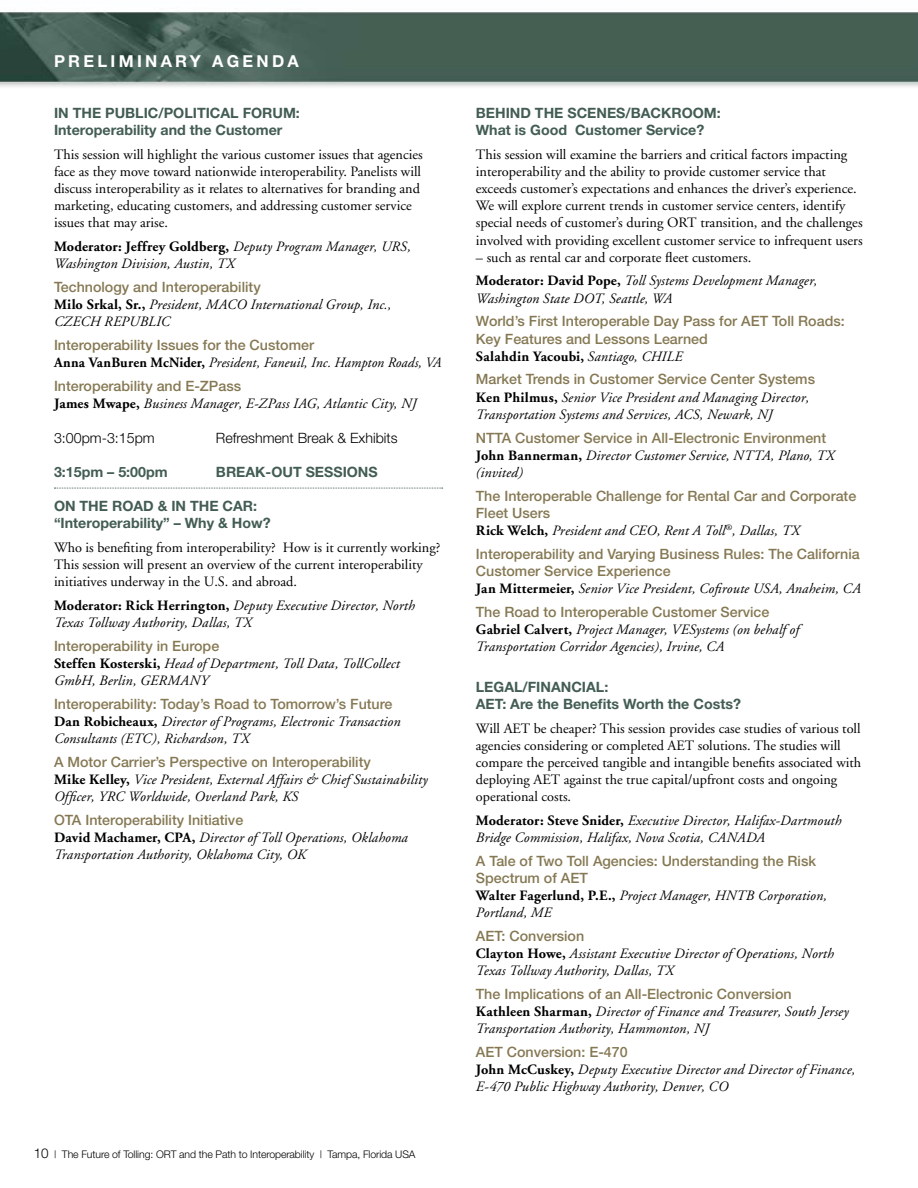
<style>
.page{position:relative;width:918px;height:1188px;background:#fff}
.page>*{position:absolute;margin:0;border:0;box-sizing:border-box;transform-origin:0 0}
.t1{font:700 16.5px "Helvetica Neue";color:#fff}
.t2{font:italic 14.25px/17.1px "Adobe Garamond";letter-spacing:.01em;color:#000}
.t3{font:14.25px/17.1px "Adobe Garamond";color:#000}
.t4{font:500 14.25px/17.1px "Helvetica Neue";color:#857853}
.t5{font:700 14.25px/17.1px "Helvetica Neue";color:#435d54;text-align:center}
.t6{font:300 14.25px "Helvetica Neue";color:#000}
.t7{font:700 14.25px "Adobe Garamond";letter-spacing:.015em;color:#000}
.t8{font:300 10.5px "Helvetica Neue";letter-spacing:-.01em;color:#000}
.s1{font-weight:700;font-style:normal}
.s2{font-size:13.5px}
.s3{font-weight:700}
.s4{font-style:italic}
.s5{font-weight:400;font-style:italic}
</style>
<div class="page">
<img style="left:0;top:12px;width:918px;height:75px">
<svg style="left:54px;top:488px;width:389px;height:1px"></svg>
<p class="t1" style="left:54px;top:51px;width:29px">PRELIMINARY</p>
<p class="t1" style="left:212px;top:51px;width:16px">AGENDA</p>
<p class="t5" style="left:54px;top:104px;width:29px">IN THE</p>
<p class="t5" style="left:105px;top:104px;width:19px">PUBLIC</p>
<p class="t5" style="left:159px;top:104px;width:24px">/POLITICAL</p>
<p class="t5" style="left:243px;top:104px;width:21px">FORUM</p>
<p class="t5" style="left:296px;top:104px;width:5px">:</p>
<p class="t5" style="left:54px;top:121px;width:230px">Interoperability and the Customer</p>
<p class="t3" style="left:54px;top:146px;width:370px">This session will highlight the various customer issues that agencies face as they move toward nationwide interoperability. Panelists will discuss interoperability as it relates to alternatives for branding and marketing, educating customers, and addressing customer service issues that may arise.</p>
<p class="t2" style="left:54px;top:239px;width:358px"><span class="s1">Moderator: Jeffrey Goldberg,</span> Deputy Program Manager, URS,<br>Washington Division, Austin, TX</p>
<p class="t4" style="left:54px;top:279px;width:208px">Technology and Interoperability</p>
<p class="t2" style="left:54px;top:297px;width:339px"><span class="s1">Milo Srkal, Sr.,</span> President, MACO International Group, Inc.,<br>CZECH REPUBLIC</p>
<p class="t4" style="left:54px;top:337px;width:262px">Interoperability Issues for the Customer</p>
<p class="t2" style="left:54px;top:355px;width:389px"><span class="s1">Anna VanBuren McNider,</span> President, Faneuil, Inc. Hampton Roads, VA</p>
<p class="t4" style="left:54px;top:377px;width:189px">Interoperability and E-ZPass</p>
<p class="t2" style="left:54px;top:396px;width:364px"><span class="s1">James Mwape,</span> Business Manager, E-ZPass IAG, Atlantic City, NJ</p>
<p class="t6" style="left:54px;top:429px;width:102px">3:00pm-3:15pm</p>
<p class="t6" style="left:216px;top:429px;width:183px">Refreshment Break &amp; Exhibits</p>
<p class="t5" style="left:54px;top:463px;width:133px">3:15pm – 5:00pm BREA</p>
<p class="t5" style="left:255px;top:463px;width:27px">K-OUT</p>
<p class="t5" style="left:306px;top:463px;width:10px">SESSIONS</p>
<p class="t5" style="left:54px;top:497px;width:36px">ON THE</p>
<p class="t5" style="left:112px;top:497px;width:12px">ROAD</p>
<p class="t5" style="left:158px;top:497px;width:43px">&amp; IN THE</p>
<p class="t5" style="left:223px;top:497px;width:11px">CAR</p>
<p class="t5" style="left:54px;top:497px;width:218px;text-align:left;text-indent:199px">: “Interoperability” – Why &amp; How?</p>
<p class="t3" style="left:54px;top:539px;width:388px">Who is benefiting from interoperability? How is it currently working?<br>This session will present an overview of the current interoperability initiatives underway in the U.S. and abroad.</p>
<p class="t2" style="left:54px;top:597px;width:362px"><span class="s1">Moderator: Rick Herrington,</span> Deputy Executive Director, North<br>Texas Tollway Authority, Dallas, TX</p>
<p class="t4" style="left:54px;top:637px;width:167px">Interoperability in Europe</p>
<p class="t2" style="left:54px;top:655px;width:347px"><span class="s1">Steffen Kosterski,</span> Head of Department, Toll Data, TollCollect<br>GmbH, Berlin, GERMANY</p>
<p class="t4" style="left:54px;top:695px;width:340px">Interoperability: Today’s Road to Tomorrow’s Future</p>
<p class="t2" style="left:54px;top:713px;width:348px"><span class="s1">Dan Robicheaux,</span> Director of Programs, Electronic Transaction<br>Consultants (ETC), Richardson, TX</p>
<p class="t4" style="left:54px;top:753px;width:318px">A Motor Carrier’s Perspective on Interoperability</p>
<p class="t2" style="left:54px;top:772px;width:375px"><span class="s1">Mike Kelley,</span> Vice President, External Affairs &amp; Chief Sustainability<br>Officer, YRC Worldwide, Overland Park, KS</p>
<p class="t4" style="left:54px;top:811px;width:191px">OTA Interoperability Initiative</p>
<p class="t2" style="left:54px;top:830px;width:355px"><span class="s1">David Machamer, CPA,</span> Director of Toll Operations, Oklahoma<br>Transportation Authority, Oklahoma City, OK</p>
<p class="t8" style="left:34px;top:1148px;width:383px"><span class="s2">10</span> | The Future of Tolling: ORT and the Path to Interoperability | Tampa, Florida USA</p>
<p class="t5" style="left:476px;top:104px;width:10px">BEHIND</p>
<p class="t5" style="left:535px;top:104px;width:11px">THE</p>
<p class="t5" style="left:567px;top:104px;width:11px">SCENES</p>
<p class="t5" style="left:626px;top:104px;width:16px">/BAC</p>
<p class="t5" style="left:661px;top:104px;width:23px">KROOM</p>
<p class="t5" style="left:717px;top:104px;width:5px">:</p>
<p class="t5" style="left:476px;top:121px;width:230px">What is Good Customer Service?</p>
<p class="t3" style="left:476px;top:146px;width:388px">This session will examine the barriers and critical factors impacting interoperability and the ability to provide customer service that exceeds customer’s expectations and enhances the driver’s experience.<br>We will explore current trends in customer service centers, identify special needs of customer’s during ORT transition, and the challenges involved with providing excellent customer service to infrequent users</p>
<p class="t3" style="left:476px;top:246px;width:343px;line-height:23.9px">– such as rental car and corporate fleet customers.<br><span class="s3">Moderator: David Pope,</span> <span class="s4">Toll Systems Development Manager,</span></p>
<p class="t2" style="left:476px;top:290px;width:198px">Washington State DOT, Seattle, WA</p>
<p class="t4" style="left:476px;top:313px;width:370px">World’s First Interoperable Day Pass for AET Toll Roads:<br>Key Features and Lessons Learned</p>
<p class="t7" style="left:476px;top:348px;width:208px">Salahdin Yacoubi, <span class="s5">Santiago, CHILE</span></p>
<p class="t4" style="left:476px;top:371px;width:341px">Market Trends in Customer Service Center Systems</p>
<p class="t2" style="left:476px;top:389px;width:335px"><span class="s1">Ken Philmus,</span> Senior Vice President and Managing Director,<br>Transportation Systems and Services, ACS, Newark, NJ</p>
<p class="t4" style="left:476px;top:429px;width:352px">NTTA Customer Service in All-Electronic Environment</p>
<p class="t2" style="left:476px;top:447px;width:360px"><span class="s1">John Bannerman,</span> Director Customer Service, NTTA, Plano, TX (invited)</p>
<p class="t4" style="left:476px;top:487px;width:382px">The Interoperable Challenge for Rental Car and Corporate<br>Fleet Users</p>
<p class="t2" style="left:476px;top:522px;width:325px"><span class="s1">Rick Welch,</span> President and CEO, Rent A Toll<sup>®</sup>, Dallas, TX</p>
<p class="t4" style="left:476px;top:545px;width:385px">Interoperability and Varying Business Rules: The California<br>Customer Service Experience</p>
<p class="t2" style="left:476px;top:580px;width:387px"><span class="s1">Jan Mittermeier,</span> Senior Vice President, Cofiroute USA, Anaheim, CA</p>
<p class="t4" style="left:476px;top:603px;width:295px">The Road to Interoperable Customer Service</p>
<p class="t2" style="left:476px;top:621px;width:325px"><span class="s1">Gabriel Calvert,</span> Project Manager, VESystems (on behalf of<br>Transportation Corridor Agencies), Irvine, CA</p>
<p class="t5" style="left:476px;top:678px;width:11px">LEGAL</p>
<p class="t5" style="left:523px;top:678px;width:24px">/FINANCIAL</p>
<p class="t5" style="left:476px;top:678px;width:267px">:<br>AET: Are the Benefits Worth the Costs?</p>
<p class="t3" style="left:476px;top:720px;width:387px">Will AET be cheaper? This session provides case studies of various toll agencies considering or completed AET solutions. The studies will compare the perceived tangible and intangible benefits associated with deploying AET against the true capital/upfront costs and ongoing operational costs.</p>
<p class="t2" style="left:476px;top:812px;width:367px"><span class="s1">Moderator: Steve Snider,</span> Executive Director, Halifax-Dartmouth<br>Bridge Commission, Halifax, Nova Scotia, CANADA</p>
<p class="t4" style="left:476px;top:852px;width:342px">A Tale of Two Toll Agencies: Understanding the Risk<br>Spectrum of AET</p>
<p class="t2" style="left:476px;top:888px;width:353px"><span class="s1">Walter Fagerlund, P.E.,</span> Project Manager, HNTB Corporation,<br>Portland, ME</p>
<p class="t4" style="left:476px;top:927px;width:110px">AET: Conversion</p>
<p class="t2" style="left:476px;top:946px;width:360px"><span class="s1">Clayton Howe,</span> Assistant Executive Director of Operations, North<br>Texas Tollway Authority, Dallas, TX</p>
<p class="t4" style="left:476px;top:985px;width:317px">The Implications of an All-Electronic Conversion</p>
<p class="t2" style="left:476px;top:1004px;width:374px"><span class="s1">Kathleen Sharman,</span> Director of Finance and Treasurer, South Jersey<br>Transportation Authority, Hammonton, NJ</p>
<p class="t4" style="left:476px;top:1044px;width:153px">AET Conversion: E-470</p>
<p class="t2" style="left:476px;top:1062px;width:381px"><span class="s1">John McCuskey,</span> Deputy Executive Director and Director of Finance,<br>E-470 Public Highway Authority, Denver, CO</p>
</div>
